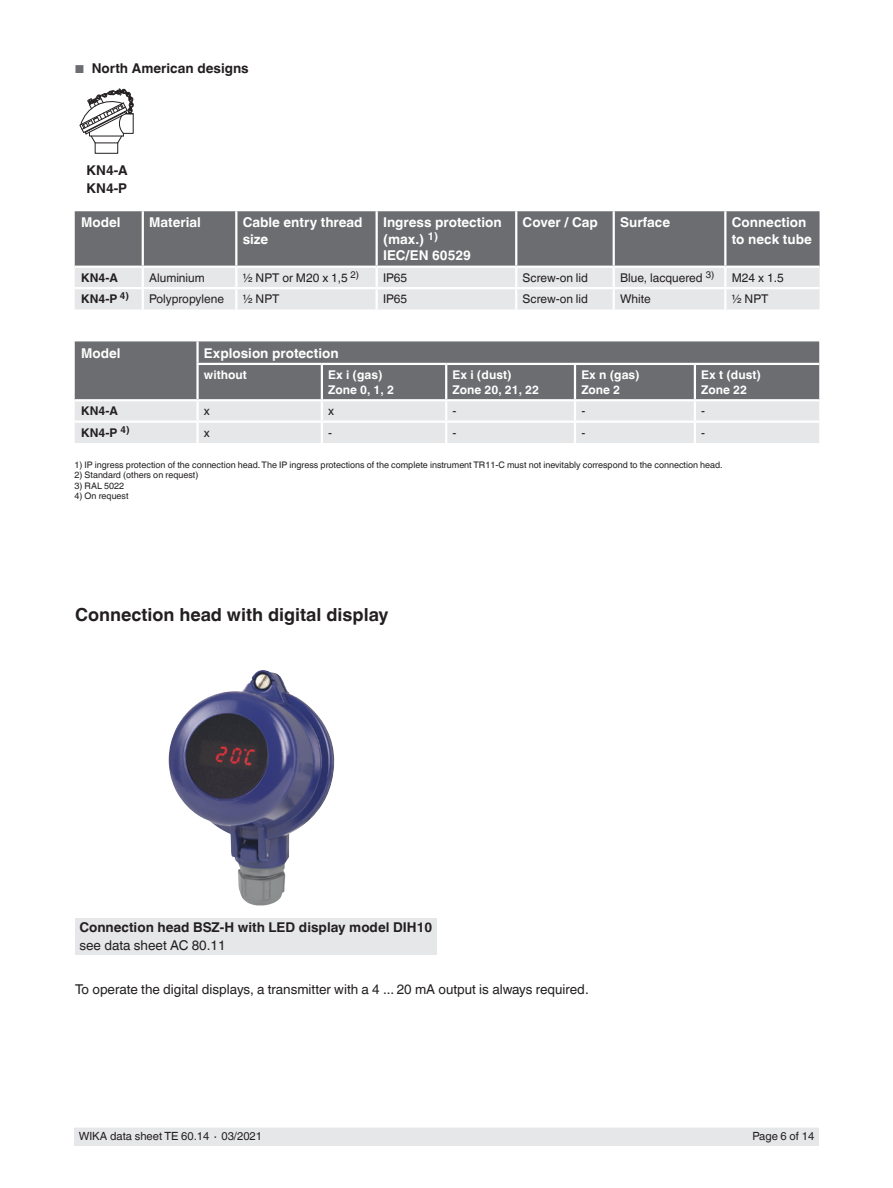
<style>
.page{position:relative;width:893px;height:1188px;background:#fff}
.page>*{position:absolute;margin:0;border:0;box-sizing:border-box;transform-origin:0 0}
.t1{font:700 18px "Helvetica World";color:#231f20}
.t2{font:700 13.5px/16.5px "Helvetica World";color:#fff}
.t3{font:13.5px "Helvetica World";color:#231f20}
.t4{font:700 13.5px/18px "Helvetica World";color:#231f20}
.t5{font:12px "Helvetica World";color:#231f20}
.t6{font:700 12px/15px "Helvetica World";color:#fff}
.t7{font:700 12px "Helvetica World";color:#231f20}
.t8{font:11.25px "Helvetica World";color:#231f20}
.t9{font:9px "Helvetica World";color:#231f20}
.t10{font:7.05px "Arial";color:#231f20}
.s1{font-weight:400;font-size:11.55px;color:#6c6d70}
</style>
<div class="page">
<div style="left:74px;top:1128px;width:745px;height:17px;background:#e6e7e9"></div>
<svg style="left:75px;top:211px;width:745px;height:98px;background:#a1a2a4"></svg>
<hr style="left:75px;top:287px;width:68px;height:2px;background:#fff">
<hr style="left:143px;top:287px;width:93px;height:2px;background:#fff">
<hr style="left:142px;top:289px;width:2px;height:20px;background:#fff">
<hr style="left:236px;top:287px;width:141px;height:2px;background:#fff">
<hr style="left:235px;top:289px;width:2px;height:20px;background:#fff">
<hr style="left:377px;top:287px;width:139px;height:2px;background:#fff">
<hr style="left:376px;top:289px;width:2px;height:20px;background:#fff">
<hr style="left:516px;top:287px;width:98px;height:2px;background:#fff">
<hr style="left:515px;top:289px;width:2px;height:20px;background:#fff">
<hr style="left:614px;top:287px;width:111px;height:2px;background:#fff">
<hr style="left:613px;top:289px;width:2px;height:20px;background:#fff">
<hr style="left:725px;top:287px;width:95px;height:2px;background:#fff">
<hr style="left:724px;top:289px;width:2px;height:20px;background:#fff">
<hr style="left:75px;top:266px;width:68px;height:2px;background:#fff">
<hr style="left:143px;top:266px;width:93px;height:2px;background:#fff">
<hr style="left:236px;top:266px;width:141px;height:2px;background:#fff">
<hr style="left:377px;top:266px;width:139px;height:2px;background:#fff">
<hr style="left:516px;top:266px;width:98px;height:2px;background:#fff">
<hr style="left:614px;top:266px;width:111px;height:2px;background:#fff">
<hr style="left:725px;top:266px;width:95px;height:2px;background:#fff">
<div style="left:75px;top:341px;width:744px;height:58px;background:#6c6d70"></div>
<div style="left:75px;top:401px;width:744px;height:42px;background:#e6e7e9"></div>
<hr style="left:321px;top:365px;width:2px;height:34px;background:#fff">
<hr style="left:445px;top:365px;width:2px;height:34px;background:#fff">
<hr style="left:574px;top:365px;width:2px;height:34px;background:#fff">
<hr style="left:694px;top:365px;width:2px;height:34px;background:#fff">
<hr style="left:196px;top:401px;width:3px;height:20px;background:#fff">
<hr style="left:321px;top:401px;width:2px;height:20px;background:#fff">
<hr style="left:445px;top:401px;width:2px;height:20px;background:#fff">
<hr style="left:574px;top:401px;width:2px;height:20px;background:#fff">
<hr style="left:694px;top:401px;width:2px;height:20px;background:#fff">
<hr style="left:75px;top:421px;width:123px;height:2px;background:#fff">
<hr style="left:198px;top:421px;width:124px;height:2px;background:#fff">
<hr style="left:196px;top:423px;width:3px;height:20px;background:#fff">
<hr style="left:322px;top:421px;width:124px;height:2px;background:#fff">
<hr style="left:321px;top:423px;width:2px;height:20px;background:#fff">
<hr style="left:446px;top:421px;width:129px;height:2px;background:#fff">
<hr style="left:445px;top:423px;width:2px;height:20px;background:#fff">
<hr style="left:575px;top:421px;width:120px;height:2px;background:#fff">
<hr style="left:574px;top:423px;width:2px;height:20px;background:#fff">
<hr style="left:695px;top:421px;width:124px;height:2px;background:#fff">
<hr style="left:694px;top:423px;width:2px;height:20px;background:#fff">
<hr style="left:196px;top:365px;width:3px;height:34px;background:#fff">
<hr style="left:196px;top:341px;width:3px;height:22px;background:#fff">
<hr style="left:196px;top:363px;width:126px;height:2px;background:#fff">
<hr style="left:322px;top:363px;width:124px;height:2px;background:#fff">
<hr style="left:446px;top:363px;width:129px;height:2px;background:#fff">
<hr style="left:575px;top:363px;width:120px;height:2px;background:#fff">
<hr style="left:695px;top:363px;width:124px;height:2px;background:#fff">
<img style="left:169px;top:670px;width:166px;height:235px">
<div style="left:75px;top:919px;width:361px;height:36px;background:#e6e7e9"></div>
<div style="left:95px;top:142px;width:23px;height:12px;border:1px solid #231f20"></div>
<svg style="left:79px;top:89px;width:55px;height:55px"></svg>
<h2 class="t4" style="left:75px;top:60px;width:176px"><span class="s1">■</span> North American designs</h2>
<h2 class="t4" style="left:87px;top:161px;width:43px">KN4-A<br>KN4-P</h2>
<p class="t10" style="left:97px;top:171px;width:22px">KN4-P</p>
<h2 class="t2" style="left:81px;top:214px;width:41px">Model</h2>
<h2 class="t2" style="left:149px;top:214px;width:53px">Material</h2>
<h2 class="t2" style="left:243px;top:214px;width:121px">Cable entry thread size</h2>
<h2 class="t2" style="left:383px;top:214px;width:120px">Ingress protection (max.) <sup>1)<br></sup>IEC/EN 60529</h2>
<h2 class="t2" style="left:523px;top:214px;width:77px">Cover / Cap</h2>
<h2 class="t2" style="left:620px;top:214px;width:52px">Surface</h2>
<h2 class="t2" style="left:732px;top:214px;width:82px">Connection to neck tube</h2>
<h3 class="t7" style="left:81px;top:271px;width:38px">KN4-A</h3>
<h3 class="t5" style="left:149px;top:271px;width:57px">Aluminium</h3>
<h3 class="t5" style="left:243px;top:271px;width:118px">½ NPT or M20 x 1,5 <sup>2)</sup></h3>
<h3 class="t5" style="left:383px;top:271px;width:26px">IP65</h3>
<h3 class="t5" style="left:523px;top:271px;width:67px">Screw-on lid</h3>
<h3 class="t5" style="left:620px;top:271px;width:96px">Blue, lacquered <sup>3)</sup></h3>
<h3 class="t5" style="left:732px;top:271px;width:54px">M24 x 1.5</h3>
<h3 class="t7" style="left:81px;top:292px;width:49px">KN4-P <sup>4)</sup></h3>
<h3 class="t5" style="left:149px;top:292px;width:76px">Polypropylene</h3>
<h3 class="t5" style="left:243px;top:292px;width:38px">½ NPT</h3>
<h3 class="t5" style="left:383px;top:292px;width:26px">IP65</h3>
<h3 class="t5" style="left:523px;top:292px;width:67px">Screw-on lid</h3>
<h3 class="t5" style="left:620px;top:292px;width:32px">White</h3>
<h3 class="t5" style="left:732px;top:292px;width:38px">½ NPT</h3>
<h2 class="t2" style="left:81px;top:345px;width:41px">Model</h2>
<h2 class="t2" style="left:204px;top:345px;width:136px">Explosion protection</h2>
<h3 class="t6" style="left:204px;top:367px;width:44px">without</h3>
<h3 class="t6" style="left:328px;top:367px;width:67px">Ex i (gas)<br>Zone 0, 1, 2</h3>
<h3 class="t6" style="left:453px;top:367px;width:88px">Ex i (dust)<br>Zone 20, 21, 22</h3>
<h3 class="t6" style="left:581px;top:367px;width:60px">Ex n (gas)<br>Zone 2</h3>
<h3 class="t6" style="left:701px;top:367px;width:61px">Ex t (dust)<br>Zone 22</h3>
<h3 class="t7" style="left:81px;top:404px;width:38px">KN4-A</h3>
<h3 class="t5" style="left:204px;top:404px;width:7px">x</h3>
<h3 class="t5" style="left:328px;top:404px;width:7px">x</h3>
<h3 class="t5" style="left:453px;top:404px;width:5px">-</h3>
<h3 class="t5" style="left:581px;top:404px;width:5px">-</h3>
<h3 class="t5" style="left:701px;top:404px;width:5px">-</h3>
<h3 class="t7" style="left:81px;top:425px;width:50px">KN4-P <sup>4)</sup></h3>
<h3 class="t5" style="left:204px;top:425px;width:7px">x</h3>
<h3 class="t5" style="left:328px;top:425px;width:5px">-</h3>
<h3 class="t5" style="left:453px;top:425px;width:5px">-</h3>
<h3 class="t5" style="left:581px;top:425px;width:5px">-</h3>
<h3 class="t5" style="left:701px;top:425px;width:5px">-</h3>
<p class="t9" style="left:74px;top:459px;width:650px">1) IP ingress protection of the connection head. The IP ingress protections of the complete instrument TR11-C must not inevitably correspond to the connection head.</p>
<p class="t9" style="left:74px;top:470px;width:125px">2) Standard (others on request)</p>
<p class="t9" style="left:74px;top:480px;width:51px">3) RAL 5022</p>
<p class="t9" style="left:74px;top:491px;width:56px">4) On request</p>
<h1 class="t1" style="left:75px;top:604px;width:315px">Connection head with digital display</h1>
<h2 class="t4" style="left:79px;top:919px;width:354px">Connection head BSZ-H with LED display model DIH10</h2>
<h2 class="t3" style="left:79px;top:938px;width:148px">see data sheet AC 80.11</h2>
<h2 class="t3" style="left:75px;top:982px;width:515px">To operate the digital displays, a transmitter with a 4 ... 20 mA output is always required.</h2>
<p class="t8" style="left:79px;top:1130px;width:185px">WIKA data sheet TE 60.14 ∙ 03/2021</p>
<p class="t8" style="left:752px;top:1130px;width:63px">Page 6 of 14</p>
</div>
